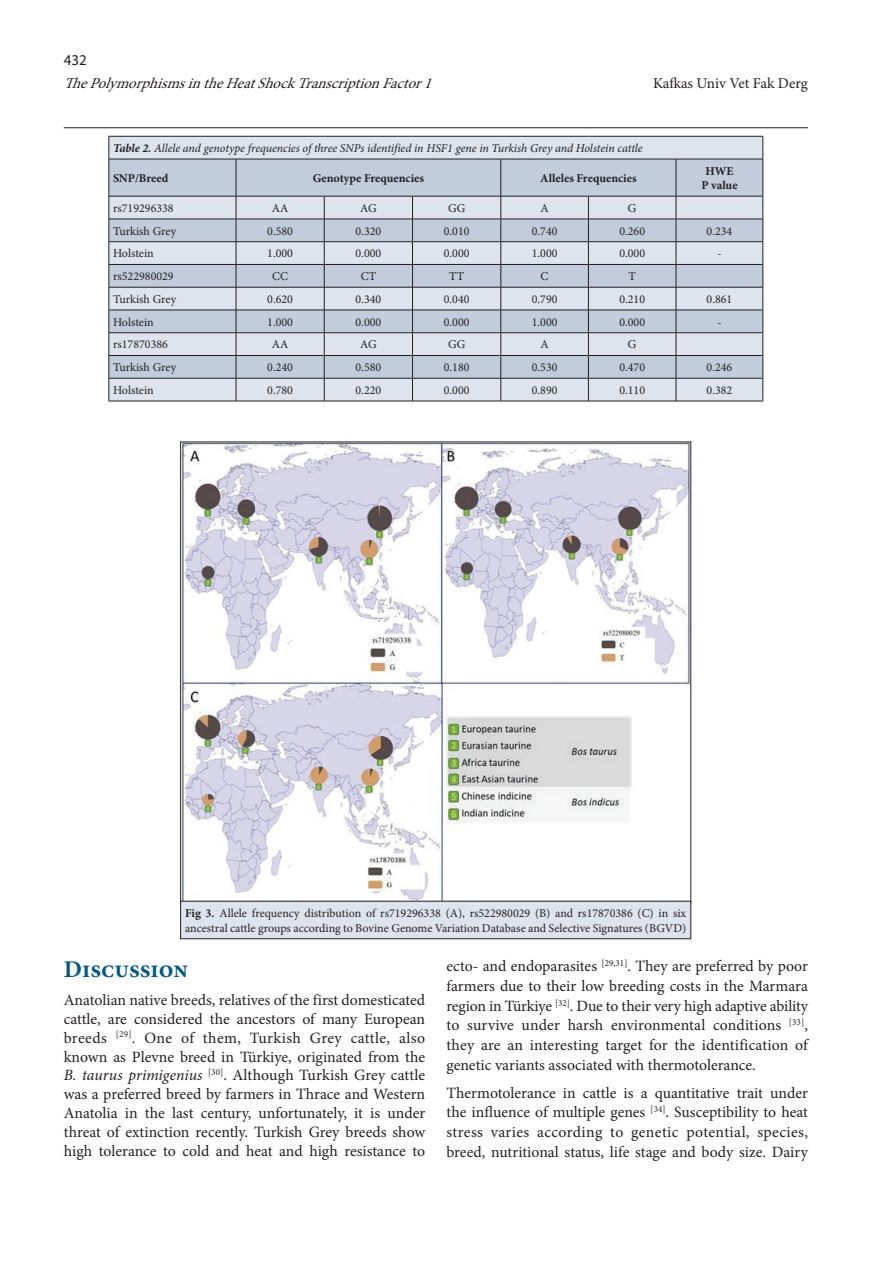
<style>
.page{position:relative;width:893px;height:1263px;background:#fff}
.page>*{position:absolute;margin:0;border:0;box-sizing:border-box;transform-origin:0 0}
.t1{font:700 24px "Minion Pro";color:#005984}
.t2{font:15.75px/18.9px "Minion Pro";color:#231f20;text-align:justify}
.t3{font:italic 15px "Minion Pro";color:#231f20}
.t4{font:15px "Minion Pro";letter-spacing:-.005em;color:#231f20}
.t5{font:15px "Myriad Pro";color:#231f20}
.t6{font:12px/14.4px "Minion Pro";color:#231f20}
.t7{font:italic 12px "Minion Pro";letter-spacing:-.005em;color:#231f20}
.t8{font:700 12px/14.4px "Minion Pro";color:#231f20;text-align:center}
.s1{font-weight:700}
.s2{font-style:italic}
</style>
<div class="page">
<hr style="left:64px;top:127px;width:744px;height:1px;background:#231f20">
<svg style="left:109px;top:136px;width:655px;height:265px;background:#c7cfdb"></svg>
<hr style="left:109px;top:401px;width:127px;height:1px;background:#231f20">
<hr style="left:236px;top:401px;width:88px;height:1px;background:#231f20">
<hr style="left:324px;top:401px;width:89px;height:1px;background:#231f20">
<hr style="left:413px;top:401px;width:88px;height:1px;background:#231f20">
<hr style="left:501px;top:401px;width:87px;height:1px;background:#231f20">
<hr style="left:588px;top:401px;width:88px;height:1px;background:#231f20">
<hr style="left:676px;top:401px;width:87px;height:1px;background:#231f20">
<hr style="left:109px;top:159px;width:127px;height:1px;background:#231f20">
<hr style="left:109px;top:159px;width:1px;height:37px;background:#231f20">
<hr style="left:236px;top:159px;width:88px;height:1px;background:#231f20">
<hr style="left:324px;top:159px;width:89px;height:1px;background:#231f20">
<hr style="left:413px;top:159px;width:88px;height:1px;background:#231f20">
<hr style="left:501px;top:159px;width:87px;height:1px;background:#231f20">
<hr style="left:588px;top:159px;width:88px;height:1px;background:#231f20">
<hr style="left:676px;top:159px;width:87px;height:1px;background:#231f20">
<hr style="left:763px;top:159px;width:1px;height:37px;background:#231f20">
<hr style="left:109px;top:196px;width:127px;height:1px;background:#231f20">
<hr style="left:236px;top:196px;width:88px;height:1px;background:#231f20">
<hr style="left:324px;top:196px;width:89px;height:1px;background:#231f20">
<hr style="left:413px;top:196px;width:88px;height:1px;background:#231f20">
<hr style="left:501px;top:196px;width:87px;height:1px;background:#231f20">
<hr style="left:588px;top:196px;width:88px;height:1px;background:#231f20">
<hr style="left:676px;top:196px;width:87px;height:1px;background:#231f20">
<img style="left:182px;top:444px;width:507px;height:457px">
<div style="left:181px;top:901px;width:510px;height:38px;background:#dee4ed"></div>
<div style="left:180px;top:901px;width:511px;height:38px;border:1px solid #231f20"></div>
<p class="t5" style="left:64px;top:51px;width:25px">432</p>
<p class="t3" style="left:64px;top:74px;width:376px">ThePolymorphismsintheHeatShockTranscriptionFactor1</p>
<p class="t4" style="left:653px;top:74px;width:156px">Kafkas Univ Vet Fak Derg</p>
<p class="t7" style="left:113px;top:140px;width:531px"><span class="s1">Table 2.</span> Allele and genotype frequencies of three SNPs identified in HSF1 gene in Turkish Grey and Holstein cattle</p>
<p class="t8" style="left:113px;top:171px;width:57px">SNP/Breed</p>
<p class="t8" style="left:313px;top:171px;width:113px">Genotype Frequencies</p>
<p class="t8" style="left:540px;top:171px;width:98px">Alleles Frequencies</p>
<p class="t8" style="left:701px;top:164px;width:38px">HWE<br>P value</p>
<p class="t6" style="left:113px;top:201px;width:62px">rs719296338</p>
<p class="t6" style="left:272px;top:201px;width:18px">AA</p>
<p class="t6" style="left:360px;top:201px;width:18px">AG</p>
<p class="t6" style="left:448px;top:201px;width:19px">GG</p>
<p class="t6" style="left:540px;top:201px;width:10px">A</p>
<p class="t6" style="left:628px;top:201px;width:10px">G</p>
<p class="t6" style="left:113px;top:224px;width:65px">Turkish Grey</p>
<p class="t6" style="left:267px;top:224px;width:27px">0.580</p>
<p class="t6" style="left:355px;top:224px;width:27px">0.320</p>
<p class="t6" style="left:444px;top:224px;width:27px">0.010</p>
<p class="t6" style="left:532px;top:224px;width:27px">0.740</p>
<p class="t6" style="left:619px;top:224px;width:27px">0.260</p>
<p class="t6" style="left:707px;top:224px;width:27px">0.234</p>
<p class="t6" style="left:113px;top:246px;width:42px">Holstein</p>
<p class="t6" style="left:267px;top:246px;width:27px">1.000</p>
<p class="t6" style="left:355px;top:246px;width:27px">0.000</p>
<p class="t6" style="left:444px;top:246px;width:27px">0.000</p>
<p class="t6" style="left:532px;top:246px;width:27px">1.000</p>
<p class="t6" style="left:619px;top:246px;width:27px">0.000</p>
<p class="t6" style="left:717px;top:246px;width:6px">-</p>
<p class="t6" style="left:113px;top:269px;width:62px">rs522980029</p>
<p class="t6" style="left:272px;top:269px;width:18px">CC</p>
<p class="t6" style="left:361px;top:269px;width:17px">CT</p>
<p class="t6" style="left:449px;top:269px;width:17px">TT</p>
<p class="t6" style="left:541px;top:269px;width:9px">C</p>
<p class="t6" style="left:628px;top:269px;width:9px">T</p>
<p class="t6" style="left:113px;top:292px;width:65px">Turkish Grey</p>
<p class="t6" style="left:267px;top:292px;width:27px">0.620</p>
<p class="t6" style="left:355px;top:292px;width:27px">0.340</p>
<p class="t6" style="left:444px;top:292px;width:27px">0.040</p>
<p class="t6" style="left:532px;top:292px;width:27px">0.790</p>
<p class="t6" style="left:619px;top:292px;width:27px">0.210</p>
<p class="t6" style="left:707px;top:292px;width:27px">0.861</p>
<p class="t6" style="left:113px;top:315px;width:42px">Holstein</p>
<p class="t6" style="left:267px;top:315px;width:27px">1.000</p>
<p class="t6" style="left:355px;top:315px;width:27px">0.000</p>
<p class="t6" style="left:444px;top:315px;width:27px">0.000</p>
<p class="t6" style="left:532px;top:315px;width:27px">1.000</p>
<p class="t6" style="left:619px;top:315px;width:27px">0.000</p>
<p class="t6" style="left:717px;top:315px;width:6px">-</p>
<p class="t6" style="left:113px;top:337px;width:56px">rs17870386</p>
<p class="t6" style="left:272px;top:337px;width:18px">AA</p>
<p class="t6" style="left:360px;top:337px;width:18px">AG</p>
<p class="t6" style="left:448px;top:337px;width:19px">GG</p>
<p class="t6" style="left:540px;top:337px;width:10px">A</p>
<p class="t6" style="left:628px;top:337px;width:10px">G</p>
<p class="t6" style="left:113px;top:360px;width:65px">Turkish Grey</p>
<p class="t6" style="left:267px;top:360px;width:27px">0.240</p>
<p class="t6" style="left:355px;top:360px;width:27px">0.580</p>
<p class="t6" style="left:444px;top:360px;width:27px">0.180</p>
<p class="t6" style="left:532px;top:360px;width:27px">0.530</p>
<p class="t6" style="left:619px;top:360px;width:27px">0.470</p>
<p class="t6" style="left:707px;top:360px;width:27px">0.246</p>
<p class="t6" style="left:113px;top:383px;width:42px">Holstein</p>
<p class="t6" style="left:267px;top:383px;width:27px">0.780</p>
<p class="t6" style="left:355px;top:383px;width:27px">0.220</p>
<p class="t6" style="left:444px;top:383px;width:27px">0.000</p>
<p class="t6" style="left:532px;top:383px;width:27px">0.890</p>
<p class="t6" style="left:619px;top:383px;width:27px">0.110</p>
<p class="t6" style="left:707px;top:383px;width:27px">0.382</p>
<p class="t6" style="left:185px;top:906px;width:503px"><span class="s1">Fig 3.</span> Allele frequency distribution of rs719296338 (A), rs522980029 (B) and rs17870386 (C) in six ancestral cattle groups according to Bovine Genome Variation Database and Selective Signatures (BGVD)</p>
<h1 class="t1" style="left:64px;top:953px;width:126px">Discussion</h1>
<p class="t2" style="left:64px;top:990px;width:363px">Anatolian native breeds, relatives of the first domesticated cattle, are considered the ancestors of many European breeds <sup>[29]</sup>. One of them, Turkish Grey cattle, also known as Plevne breed in Türkiye, originated from the <span class="s2">B. taurus primigenius</span> <sup>[30]</sup>. Although Turkish Grey cattle was a preferred breed by farmers in Thrace and Western Anatolia in the last century, unfortunately, it is under threat of extinction recently. Turkish Grey breeds show high tolerance to cold and heat and high resistance to</p>
<p class="t2" style="left:446px;top:957px;width:363px;line-height:19.6px">ecto- and endoparasites <sup>[29,31]</sup>. They are preferred by poor farmers due to their low breeding costs in the Marmara region in Türkiye <sup>[32]</sup>. Due to their very high adaptive ability to survive under harsh environmental conditions <sup>[33]</sup>, they are an interesting target for the identification of genetic variants associated with thermotolerance.</p>
<p class="t2" style="left:446px;top:1083px;width:363px;line-height:19.6px">Thermotolerance in cattle is a quantitative trait under the influence of multiple genes <sup>[34]</sup>. Susceptibility to heat stress varies according to genetic potential, species, breed, nutritional status, life stage and body size. Dairy</p>
</div>
